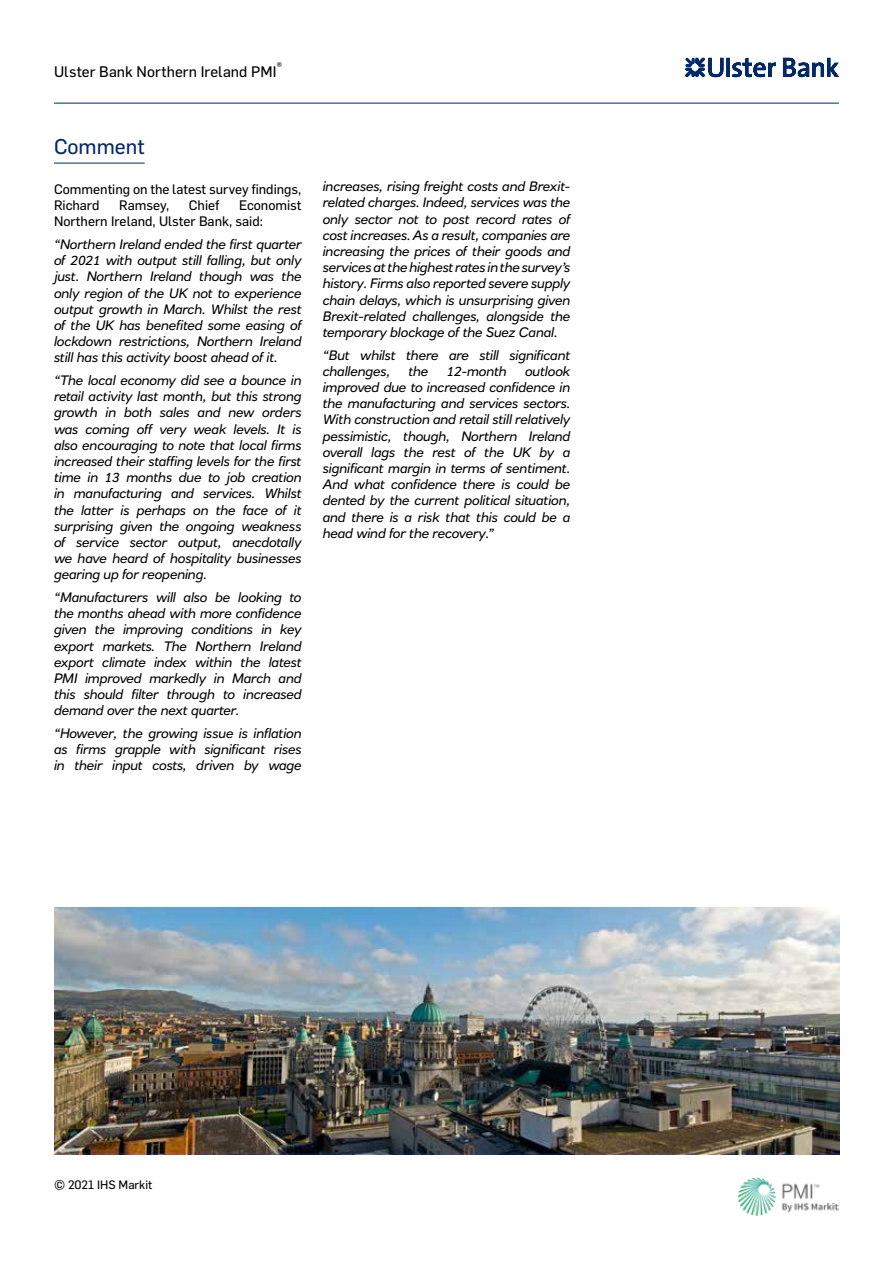
<style>
.page{position:relative;width:893px;height:1263px;background:#fff}
.page>*{position:absolute;margin:0;border:0;box-sizing:border-box;transform-origin:0 0}
.t1{font:21px "Flama Basic";color:#03296a}
.t2{font:15px "Flama Basic";letter-spacing:.005em;color:#000}
.t3{font:italic 13.5px/16.2px "RN House Sans";color:#000;text-align:justify}
.t4{font:13.5px/16.2px "Flama Basic";color:#000}
.t5{font:12px "Flama Basic";color:#000}
.t6{font:10.5px "Flama Basic";color:#000}
</style>
<div class="page">
<hr style="left:54px;top:103px;width:785px;height:1px;background:#03296a">
<img style="left:738px;top:1177px;width:100px;height:38px">
<hr style="left:54px;top:1154px;width:785px;height:1px;background:#03296a">
<svg style="left:685px;top:58px;width:154px;height:19px"></svg>
<hr style="left:54px;top:163px;width:91px;height:1px;background:#03296a">
<img style="left:54px;top:908px;width:785px;height:246px">
<p class="t6" style="left:277px;top:59px;width:7px">®</p>
<p class="t2" style="left:54px;top:61px;width:224px">Ulster Bank Northern Ireland PMI</p>
<h1 class="t1" style="left:54px;top:132px;width:92px">Comment</h1>
<p class="t4" style="left:54px;top:180px;width:249px">Commenting on the latest survey findings,<br>Richard</p>
<p class="t4" style="left:119px;top:196px;width:52px">Ramsey,</p>
<p class="t4" style="left:189px;top:196px;width:32px">Chief</p>
<p class="t4" style="left:54px;top:196px;width:249px;text-indent:185px">Economist<br>Northern Ireland, Ulster Bank, said:</p>
<p class="t3" style="left:54px;top:236px;width:249px">“Northern Ireland ended the first quarter of 2021 with output still falling, but only just. Northern Ireland though was the only region of the UK not to experience output growth in March. Whilst the rest of the UK has benefited some easing of lockdown restrictions, Northern Ireland still has this activity boost ahead of it.</p>
<p class="t3" style="left:54px;top:372px;width:249px">“The local economy did see a bounce in retail activity last month, but this strong growth in both sales and new orders was coming off very weak levels. It is also encouraging to note that local firms increased their staffing levels for the first time in 13 months due to job creation in manufacturing and services. Whilst the latter is perhaps on the face of it surprising given the ongoing weakness of service sector output, anecdotally we have heard of hospitality businesses gearing up for reopening.</p>
<p class="t3" style="left:54px;top:589px;width:249px">“Manufacturers will also be looking to the months ahead with more confidence given the improving conditions in key export markets. The Northern Ireland export climate index within the latest PMI improved markedly in March and this should filter through to increased demand over the next quarter.</p>
<p class="t3" style="left:54px;top:725px;width:249px">“However, the growing issue is inflation as firms grapple with significant rises in their input costs, driven by wage</p>
<p class="t3" style="left:323px;top:178px;width:249px">increases, rising freight costs and Brexit&shy;related charges. Indeed, services was the only sector not to post record rates of cost increases. As a result, companies are increasing the prices of their goods and services at the highest rates in the survey’s history. Firms also reported severe supply chain delays, which is unsurprising given Brexit-related challenges, alongside the temporary blockage of the Suez Canal.</p>
<p class="t3" style="left:323px;top:347px;width:249px">“But whilst there are still significant challenges,</p>
<p class="t3" style="left:323px;top:363px;width:249px;text-indent:202px">outlook improved due to increased confidence in the manufacturing and services sectors.<br>With construction and retail still relatively pessimistic, though, Northern Ireland overall lags the rest of the UK by a significant margin in terms of sentiment.<br>And what confidence there is could be dented by the current political situation, and there is a risk that this could be a head wind for the recovery.”</p>
<p class="t3" style="left:408px;top:363px;width:21px">the</p>
<p class="t3" style="left:447px;top:363px;width:61px">12-month</p>
<p class="t5" style="left:54px;top:1176px;width:100px">© 2021 IHS Markit</p>
</div>
